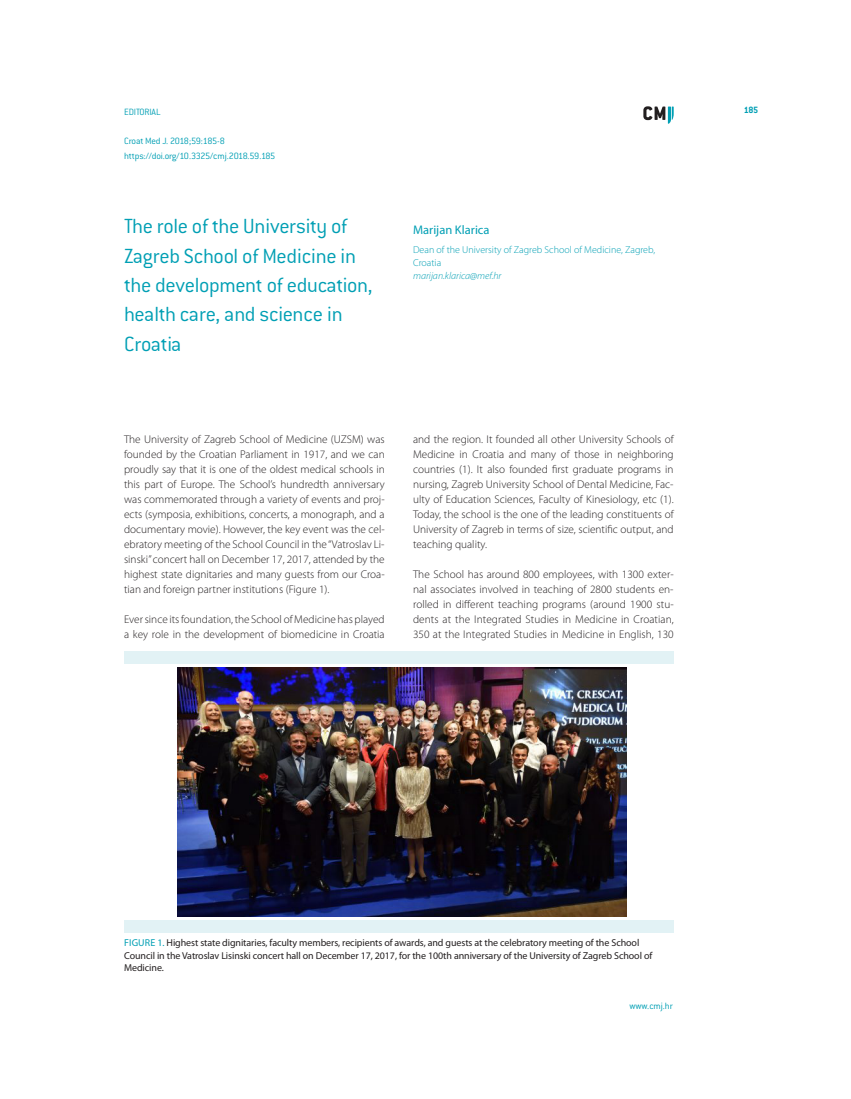
<style>
.page{position:relative;width:851px;height:1099px;background:#fff}
.page>*{position:absolute;margin:0;border:0;box-sizing:border-box;transform-origin:0 0}
.t1{font:300 22.5px/29.2px "ITC Conduit LTCE";letter-spacing:-.015em;color:#009fb4}
.t2{font:12.5px "Myriad Pro";color:#009fb4}
.t3{font:300 11.25px/15px "Myriad Pro";color:#231f20;text-align:justify}
.t4{font:10px/12.5px "Myriad Pro";letter-spacing:-.01em;color:#231f20}
.t5{font:300 10px/14.6px "ITC Conduit LTCE";letter-spacing:-.02em;color:#009fb4}
.t6{font:300 10px/13px "Myriad Pro";color:#009fb4}
.t7{font:italic 300 10px "Myriad Pro";color:#009fb4}
.t8{font:700 10px "ITC Conduit LTCE";color:#009fb4}
.s1{color:#009fb4}
</style>
<div class="page">
<svg style="left:643px;top:106px;width:30px;height:18px"></svg>
<img style="left:177px;top:667px;width:449px;height:249px">
<div style="left:124px;top:651px;width:549px;height:13px;background:#e2f2f5"></div>
<div style="left:124px;top:920px;width:549px;height:12px;background:#e2f2f5"></div>
<p class="t5" style="left:124px;top:104px;width:38px">EDITORIAL</p>
<p class="t5" style="left:124px;top:133px;width:153px">Croat Med J. 2018;59:185-8 https://doi.org/10.3325/cmj.2018.59.185</p>
<h1 class="t1" style="left:124px;top:212px;width:250px">The role of the University of<br>Zagreb School of Medicine in the development of education, health care, and science in<br>Croatia</h1>
<p class="t2" style="left:413px;top:222px;width:78px">Marijan Klarica</p>
<p class="t6" style="left:413px;top:243px;width:243px">Dean of the University of Zagreb School of Medicine, Zagreb,<br>Croatia</p>
<p class="t7" style="left:413px;top:269px;width:90px">marijan.klarica@mef.hr</p>
<p class="t3" style="left:124px;top:432px;width:262px">The University of Zagreb School of Medicine (UZSM) was founded by the Croatian Parliament in 1917, and we can proudly say that it is one of the oldest medical schools in this part of Europe. The School’s hundredth anniversary was commemorated through a variety of events and proj&shy;ects (symposia, exhibitions, concerts, a monograph, and a documentary movie). However, the key event was the cel&shy;ebratory meeting of the School Council in the “Vatroslav Li&shy;sinski” concert hall on December 17, 2017, attended by the highest state dignitaries and many guests from our Croa&shy;tian and foreign partner institutions (Figure 1).</p>
<p class="t3" style="left:124px;top:612px;width:262px">Ever since its foundation, the School of Medicine has played a key role in the development of biomedicine in Croatia</p>
<p class="t3" style="left:413px;top:432px;width:262px">and the region. It founded all other University Schools of Medicine in Croatia and many of those in neighboring countries (1). It also founded first graduate programs in nursing, Zagreb University School of Dental Medicine, Fac&shy;ulty of Education Sciences, Faculty of Kinesiology, etc (1).<br>Today, the school is the one of the leading constituents of University of Zagreb in terms of size, scientific output, and teaching quality.</p>
<p class="t3" style="left:413px;top:567px;width:262px">The School has around 800 employees, with 1300 exter&shy;nal associates involved in teaching of 2800 students en&shy;rolled in different teaching programs (around 1900 stu&shy;dents at the Integrated Studies in Medicine in Croatian, 350 at the Integrated Studies in Medicine in English, 130</p>
<p class="t8" style="left:743px;top:104px;width:16px">185</p>
<p class="t4" style="left:124px;top:936px;width:529px"><span class="s1">Figure 1.</span> Highest state dignitaries, faculty members, recipients of awards, and guests at the celebratory meeting of the School<br>Council in the Vatroslav Lisinski concert hall on December 17, 2017, for the 100th anniversary of the University of Zagreb School of<br>Medicine.</p>
<p class="t5" style="left:629px;top:998px;width:45px">www.cmj.hr</p>
</div>
